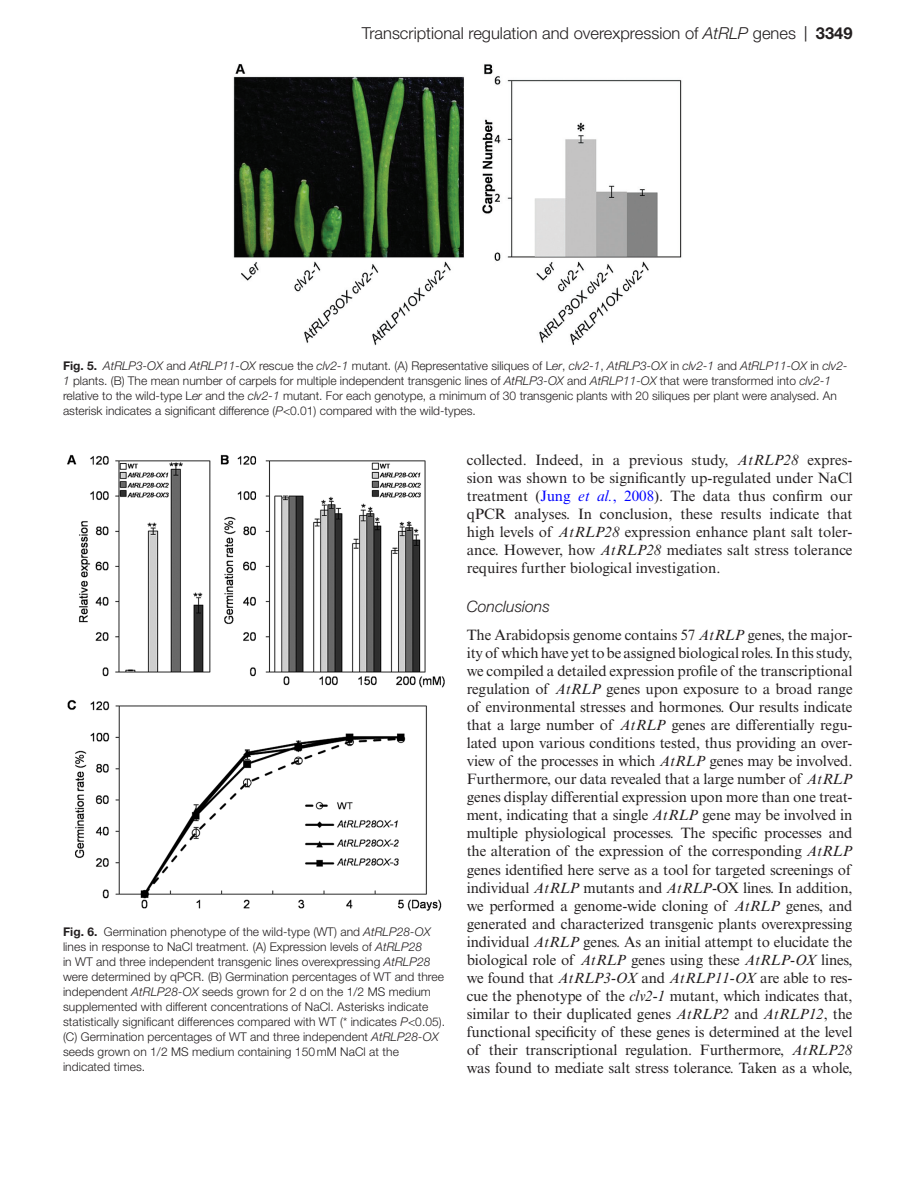
<style>
.page{position:relative;width:919px;height:1187px;background:#fff}
.page>*{position:absolute;margin:0;border:0;box-sizing:border-box;transform-origin:0 0}
.t1{font:300 16.5px "Helvetica Neue LT Std";color:#231f20}
.t2{font:italic 300 15.75px "Helvetica Neue LT Std";color:#231f20}
.t3{font:15px/18px "Times New Roman MT Std";letter-spacing:-.01em;color:#231f20;text-align:justify}
.t4{font:300 12px/15px "Helvetica Neue LT Std";letter-spacing:.005em;color:#231f20}
.s1{font-style:italic}
.s2{font-family:"Times New Roman MT Std";font-weight:400}
.s3{font-weight:700}
.s4{color:#00f}
.s5{font-style:italic;color:#00f}
</style>
<div class="page">
<img style="left:233px;top:64px;width:449px;height:282px">
<img style="left:67px;top:454px;width:378px;height:457px">
<p class="t1" style="left:362px;top:23px;width:492px">Transcriptional regulation and overexpression of <span class="s1">AtRLP</span> genes <span class="s2">|</span> <span class="s3">3349</span></p>
<p class="t4" style="left:63px;top:358px;width:785px"><span class="s3">Fig. 5.</span> <span class="s1">AtRLP3-OX</span> and <span class="s1">AtRLP11-OX</span> rescue the <span class="s1">clv2-1</span> mutant. (A) Representative siliques of L<span class="s1">er</span>, <span class="s1">clv2-1</span>, <span class="s1">AtRLP3-OX</span> in <span class="s1">clv2-1</span> and <span class="s1">AtRLP11-OX</span> in <span class="s1">clv2- 1</span> plants. (B) The mean number of carpels for multiple independent transgenic lines of <span class="s1">AtRLP3-OX</span> and <span class="s1">AtRLP11-OX</span> that were transformed into <span class="s1">clv2-1 </span>relative to the wild-type L<span class="s1">er</span> and the <span class="s1">clv2-1</span> mutant. For each genotype, a minimum of 30 transgenic plants with 20 siliques per plant were analysed. An asterisk indicates a significant difference (<span class="s1">P</span>&lt;0.01) compared with the wild-types.</p>
<p class="t4" style="left:63px;top:923px;width:383px"><span class="s3">Fig. 6.</span> Germination phenotype of the wild-type (WT) and <span class="s1">AtRLP28-OX </span>lines in response to NaCl treatment. (A) Expression levels of <span class="s1">AtRLP28<br></span>in WT and three independent transgenic lines overexpressing <span class="s1">AtRLP28 </span>were determined by qPCR. (B) Germination percentages of WT and three independent <span class="s1">AtRLP28-OX</span> seeds grown for 2 d on the 1/2 MS medium supplemented with different concentrations of NaCl. Asterisks indicate statistically significant differences compared with WT (* indicates <span class="s1">P</span>&lt;0.05). (C) Germination percentages of WT and three independent <span class="s1">AtRLP28-OX </span>seeds grown on 1/2 MS medium containing 150mM NaCl at the indicated times.</p>
<p class="t3" style="left:466px;top:450px;width:387px">collected. Indeed, in a previous study, <span class="s1">AtRLP28</span> expres&shy;sion was shown to be significantly up-regulated under NaCl treatment (<span class="s4">Jung</span> <span class="s5">et al.</span><span class="s4">, 2008</span>). The data thus confirm our qPCR analyses. In conclusion, these results indicate that high levels of <span class="s1">AtRLP28</span> expression enhance plant salt toler&shy;ance. However, how <span class="s1">AtRLP28</span> mediates salt stress tolerance requires further biological investigation.</p>
<p class="t2" style="left:466px;top:597px;width:85px">Conclusions</p>
<p class="t3" style="left:466px;top:626px;width:387px">The Arabidopsis genome contains 57 <span class="s1">AtRLP</span> genes, the major&shy;ity of which have yet to be assigned biological roles. In this study, we compiled a detailed expression profile of the transcriptional regulation of <span class="s1">AtRLP</span> genes upon exposure to a broad range of environmental stresses and hormones. Our results indicate that a large number of <span class="s1">AtRLP</span> genes are differentially regu&shy;lated upon various conditions tested, thus providing an over&shy;view of the processes in which <span class="s1">AtRLP</span> genes may be involved.<br>Furthermore, our data revealed that a large number of <span class="s1">AtRLP </span>genes display differential expression upon more than one treat&shy;ment, indicating that a single <span class="s1">AtRLP</span> gene may be involved in multiple physiological processes. The specific processes and the alteration of the expression of the corresponding <span class="s1">AtRLP </span>genes identified here serve as a tool for targeted screenings of individual <span class="s1">AtRLP</span> mutants and <span class="s1">AtRLP</span>-OX lines. In addition, we performed a genome-wide cloning of <span class="s1">AtRLP</span> genes, and generated and characterized transgenic plants overexpressing individual <span class="s1">AtRLP</span> genes. As an initial attempt to elucidate the biological role of <span class="s1">AtRLP</span> genes using these <span class="s1">AtRLP</span>-<span class="s1">OX</span> lines, we found that <span class="s1">AtRLP3-OX</span> and <span class="s1">AtRLP11-OX</span> are able to res&shy;cue the phenotype of the <span class="s1">clv2-1</span> mutant, which indicates that, similar to their duplicated genes <span class="s1">AtRLP2</span> and <span class="s1">AtRLP12</span>, the functional specificity of these genes is determined at the level of their transcriptional regulation. Furthermore, <span class="s1">AtRLP28 </span>was found to mediate salt stress tolerance. Taken as a whole,</p>
</div>
